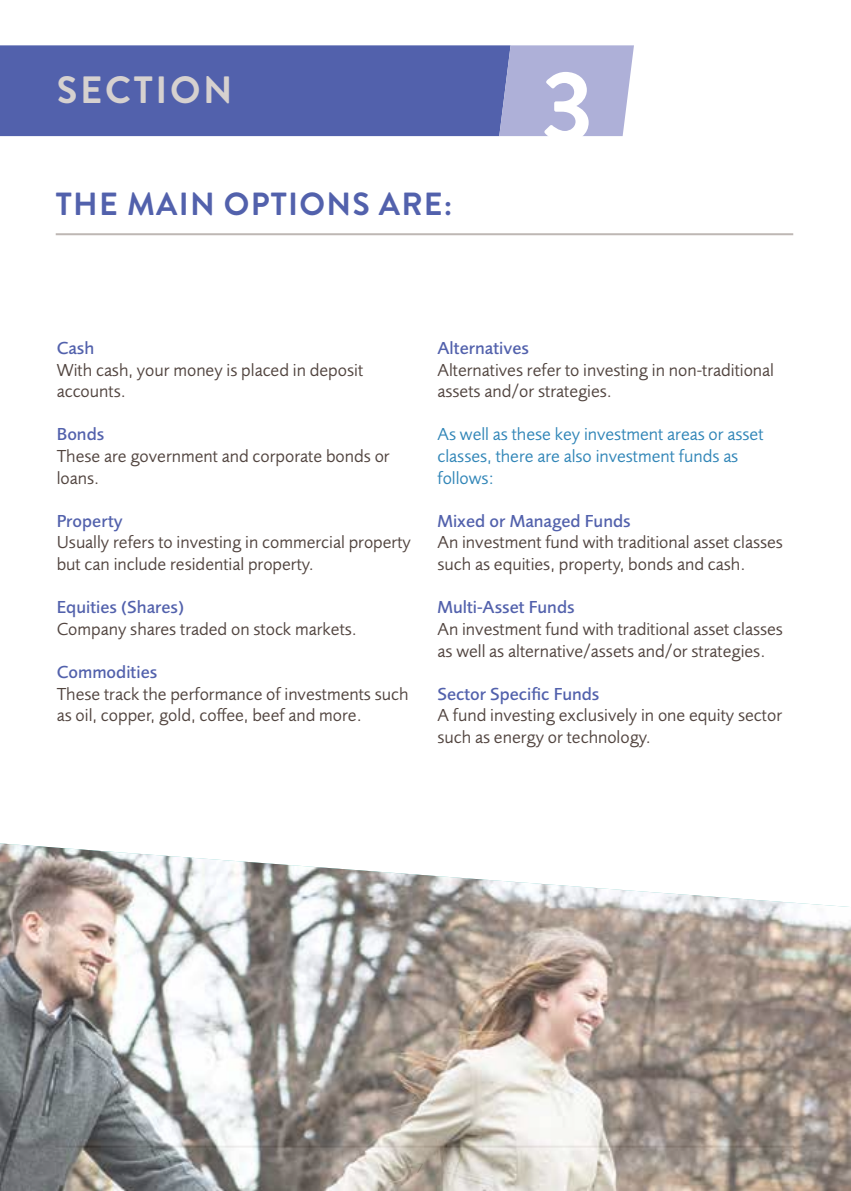
<style>
.page{position:relative;width:851px;height:1191px;background:#fff}
.page>*{position:absolute;margin:0;border:0;box-sizing:border-box;transform-origin:0 0}
.t1{font:700 100px "Brandon Grotesque";color:#fff}
.t2{font:700 38px "Brandon Grotesque";letter-spacing:.07em;color:#d6d1cf}
.t3{font:700 32px "Brandon Grotesque";letter-spacing:.04em;color:#5261ac}
.t4{font:18px/21.6px "Foundry Sans";color:#51443f}
.t5{font:500 18px "Foundry Sans";color:#5261ac}
.t6{font:18px/21.6px "Foundry Sans";color:#3085b7}
</style>
<div class="page">
<img style="left:0;top:843px;width:850px;height:348px">
<div style="left:0;top:45px;width:499px;height:91px;background:#5261ac"></div>
<svg style="left:499px;top:45px;width:135px;height:91px"></svg>
<hr style="left:56px;top:233px;width:737px;height:2px;background:#beb7b4">
<h2 class="t2" style="left:57px;top:64px;width:177px">SECTION</h2>
<h3 class="t3" style="left:56px;top:182px;width:398px">THE MAIN OPTIONS ARE:</h3>
<h1 class="t1" style="left:541px;top:37px;width:54px">3</h1>
<p class="t5" style="left:57px;top:338px;width:39px">Cash</p>
<p class="t4" style="left:57px;top:359px;width:308px">With cash, your money is placed in deposit accounts.</p>
<p class="t5" style="left:57px;top:424px;width:49px">Bonds</p>
<p class="t4" style="left:57px;top:445px;width:334px">These are government and corporate bonds or loans.</p>
<p class="t5" style="left:57px;top:511px;width:68px">Property</p>
<p class="t4" style="left:57px;top:532px;width:355px">Usually refers to investing in commercial property but can include residential property.</p>
<p class="t5" style="left:57px;top:597px;width:129px">Equities (Shares)</p>
<p class="t4" style="left:57px;top:618px;width:302px">Company shares traded on stock markets.</p>
<p class="t5" style="left:57px;top:662px;width:102px">Commodities</p>
<p class="t4" style="left:57px;top:683px;width:353px">These track the performance of investments such as oil, copper, gold, coffee, beef and more.</p>
<p class="t5" style="left:437px;top:338px;width:93px">Alternatives</p>
<p class="t4" style="left:437px;top:359px;width:338px">Alternatives refer to investing in non-traditional assets and/or strategies.</p>
<p class="t6" style="left:437px;top:424px;width:327px">As well as these key investment areas or asset classes, there are also investment funds as follows:</p>
<p class="t5" style="left:437px;top:511px;width:195px">Mixed or Managed Funds</p>
<p class="t4" style="left:437px;top:532px;width:347px">An investment fund with traditional asset classes such as equities, property, bonds and cash.</p>
<p class="t5" style="left:437px;top:597px;width:139px">Multi-Asset Funds</p>
<p class="t4" style="left:437px;top:618px;width:347px">An investment fund with traditional asset classes as well as alternative/assets and/or strategies.</p>
<p class="t5" style="left:437px;top:683px;width:163px">Sector Specific Funds</p>
<p class="t4" style="left:437px;top:705px;width:346px">A fund investing exclusively in one equity sector such as energy or technology.</p>
</div>
